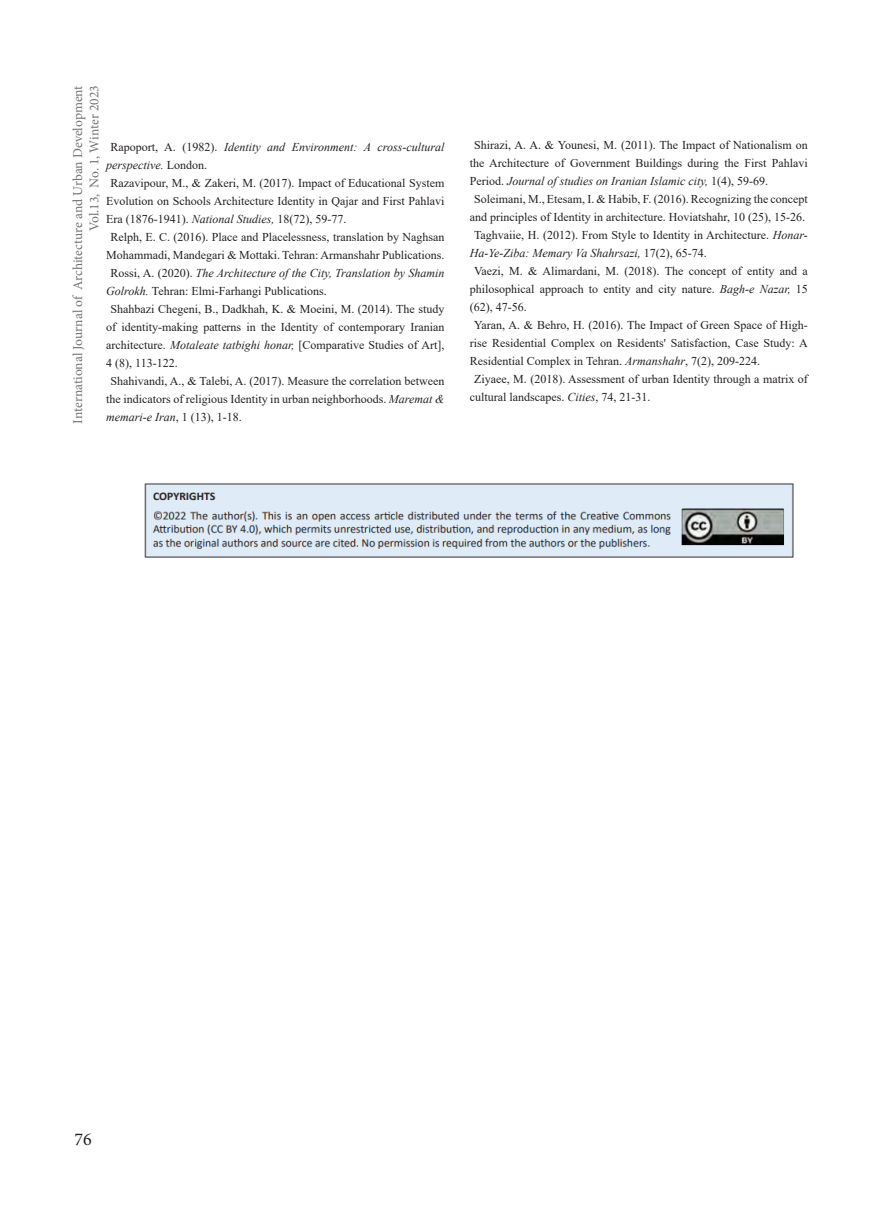
<style>
.page{position:relative;width:893px;height:1212px;background:#fff}
.page>*{position:absolute;margin:0;border:0;box-sizing:border-box;transform-origin:0 0}
.t1{font:18px "Minion Pro";color:#231f20}
.t2{font:13.5px/16.2px "Minion Pro";letter-spacing:-.005em;color:#737370;text-align:right}
.متن_لاتین_اصلی{font:12px/18px "Times New Roman";color:#231f20;text-align:justify}
.متن_لاتین_اصلی-2{font:italic 12px/18px "Times New Roman";color:#231f20}
.s1{font-style:normal}
.s2{font-style:italic}
</style>
<div class="page">
<img style="left:144px;top:483px;width:650px;height:75px">
<p class="t2" style="left:70px;top:423px;width:339px;rotate:-90deg">International Journal of Architecture and Urban Development<br>Vol.13, No. 1, Winter 2023</p>
<p class="متن_لاتین_اصلی-2" style="left:106px;top:137px;width:340px;text-indent:4px"><span class="s1">Rapoport, A. (1982).</span> Identity and Environment: A cross-cultural perspective. <span class="s1">London.</span></p>
<p class="متن_لاتین_اصلی" style="left:106px;top:173px;width:340px;text-indent:4px">Razavipour, M., &amp; Zakeri, M. (2017). Impact of Educational System Evolution on Schools Architecture Identity in Qajar and First Pahlavi Era (1876-1941). <span class="s2">National Studies,</span> 18(72), 59-77.</p>
<p class="متن_لاتین_اصلی" style="left:106px;top:227px;width:340px;text-align:center">Relph, E. C. (2016). Place and Placelessness, translation by Naghsan<br>Mohammadi, Mandegari &amp; Mottaki. Tehran: Armanshahr Publications.</p>
<p class="متن_لاتین_اصلی-2" style="left:106px;top:263px;width:340px;text-indent:4px"><span class="s1">Rossi, A. (2020).</span> The Architecture of the City, Translation by Shamin<br>Golrokh. <span class="s1">Tehran: Elmi-Farhangi Publications.</span></p>
<p class="متن_لاتین_اصلی" style="left:106px;top:299px;width:340px;text-indent:4px">Shahbazi Chegeni, B., Dadkhah, K. &amp; Moeini, M. (2014). The study of identity-making patterns in the Identity of contemporary Iranian architecture. <span class="s2">Motaleate tatbighi honar,</span> [Comparative Studies of Art], 4 (8), 113-122.</p>
<p class="متن_لاتین_اصلی" style="left:106px;top:371px;width:340px;text-indent:4px">Shahivandi, A., &amp; Talebi, A. (2017). Measure the correlation between the indicators of religious Identity in urban neighborhoods. <span class="s2">Maremat &amp; memari-e Iran</span>, 1 (13), 1-18.</p>
<p class="متن_لاتین_اصلی" style="left:470px;top:135px;width:340px;text-indent:4px">Shirazi, A. A. &amp; Younesi, M. (2011). The Impact of Nationalism on the Architecture of Government Buildings during the First Pahlavi Period. <span class="s2">Journal of studies on Iranian Islamic city,</span> 1(4), 59-69.</p>
<p class="متن_لاتین_اصلی" style="left:470px;top:189px;width:340px;text-align:center">Soleimani, M., Etesam, I. &amp; Habib, F. (2016). Recognizing the concept and principles of Identity in architecture. Hoviatshahr, 10 (25), 15-26.</p>
<p class="متن_لاتین_اصلی" style="left:470px;top:225px;width:340px;text-indent:4px">Taghvaiie, H. (2012). From Style to Identity in Architecture. <span class="s2">Honar-<br>Ha-Ye-Ziba: Memary Va Shahrsazi,</span> 17(2), 65-74.</p>
<p class="متن_لاتین_اصلی" style="left:470px;top:261px;width:340px;text-indent:4px">Vaezi, M. &amp; Alimardani, M. (2018). The concept of entity and a philosophical approach to entity and city nature. <span class="s2">Bagh-e Nazar,</span> 15 (62), 47-56.</p>
<p class="متن_لاتین_اصلی" style="left:470px;top:315px;width:340px;text-indent:4px">Yaran, A. &amp; Behro, H. (2016). The Impact of Green Space of High&shy;rise Residential Complex on Residents' Satisfaction, Case Study: A Residential Complex in Tehran. <span class="s2">Armanshahr</span>, 7(2), 209-224.</p>
<p class="متن_لاتین_اصلی" style="left:470px;top:369px;width:340px;text-indent:4px">Ziyaee, M. (2018). Assessment of urban Identity through a matrix of cultural landscapes. <span class="s2">Cities</span>, 74, 21-31.</p>
<h1 class="t1" style="left:74px;top:1127px;width:19px">76</h1>
</div>
